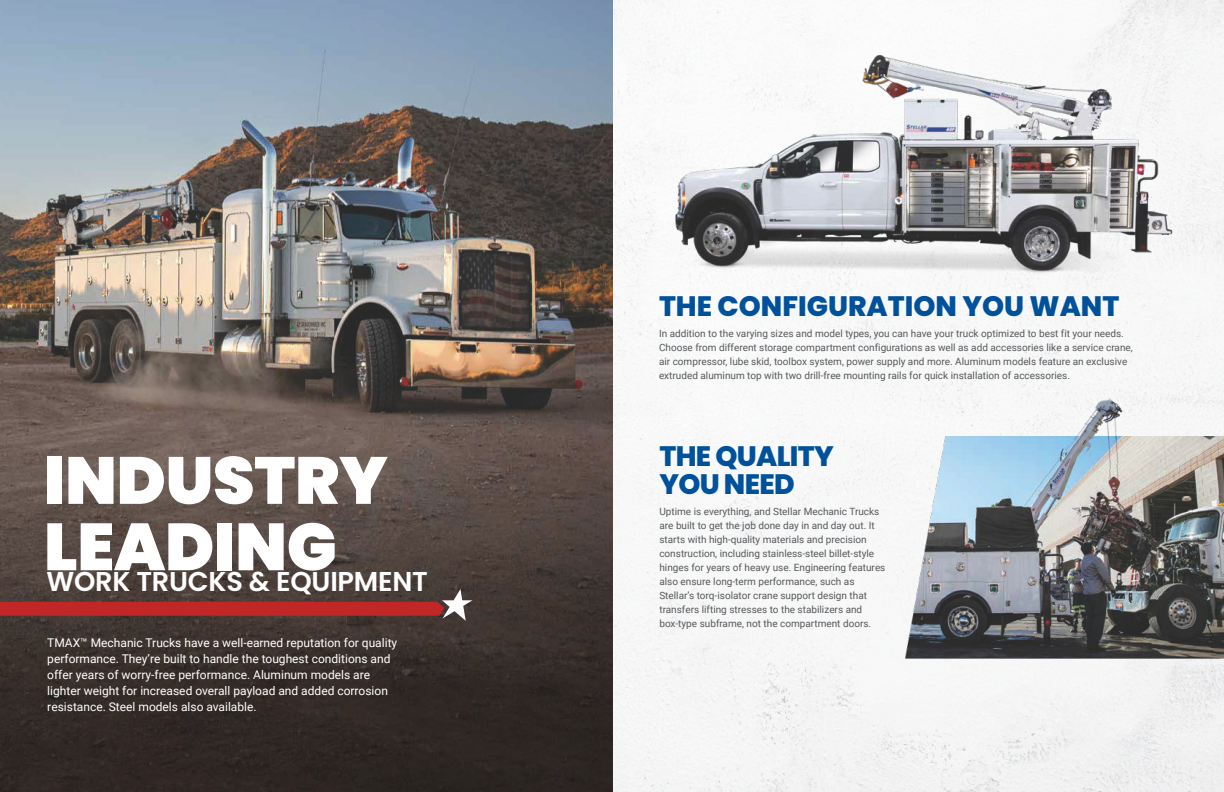
<style>
.page{position:relative;width:1224px;height:792px;background:#fff}
.page>*{position:absolute;margin:0;border:0;box-sizing:border-box;transform-origin:0 0}
.t1{font:900 66.4px/66.4px "Poppins";letter-spacing:-.005em;color:#fff}
.t2{font:800 28.1px "Poppins";color:#00519b}
.t3{font:800 28.1px/28.1px "Poppins";letter-spacing:-.025em;color:#00519b}
.t4{font:600 27.2px "Poppins";letter-spacing:-.01em;color:#fff}
.t5{font:12px/16px "Roboto";color:#fff}
.t6{font:10px/14px "Roboto";color:#57585b}
</style>
<div class="page">
<img style="left:612px;top:0;width:612px;height:792px">
<img style="left:0;top:0;width:612px;height:387px">
<img style="left:0;top:387px;width:612px;height:405px">
<img style="left:642px;top:279px;width:540px;height:36px">
<img style="left:642px;top:27px;width:540px;height:252px">
<svg style="left:0;top:589px;width:473px;height:32px;background:#7d3734"></svg>
<img style="left:905px;top:437px;width:319px;height:222px">
<img style="left:1039px;top:391px;width:108px;height:49px">
<h1 class="t1" style="left:44px;top:448px;width:345px">INDUSTRY<br>LEADING</h1>
<h3 class="t4" style="left:46px;top:566px;width:383px">WORK TRUCKS &amp; EQUIPMENT</h3>
<p class="t5" style="left:47px;top:634px;width:351px">TMAX™ Mechanic Trucks have a well-earned reputation for quality performance. They’re built to handle the toughest conditions and offer years of worry-free performance. Aluminum models are lighter weight for increased overall payload and added corrosion resistance. Steel models also available.</p>
<h2 class="t2" style="left:659px;top:289px;width:462px">THE CONFIGURATION YOU WANT</h2>
<p class="t6" style="left:659px;top:326px;width:475px">In addition to the varying sizes and model types, you can have your truck optimized to best fit your needs.<br>Choose from different storage compartment configurations as well as add accessories like a service crane, air compressor, lube skid, toolbox system, power supply and more. Aluminum models feature an exclusive extruded aluminum top with two drill-free mounting rails for quick installation of accessories.</p>
<h2 class="t3" style="left:659px;top:442px;width:176px">THE QUALITY<br>YOU NEED</h2>
<p class="t6" style="left:659px;top:504px;width:228px">Uptime is everything, and Stellar Mechanic Trucks are built to get the job done day in and day out. It starts with high-quality materials and precision construction, including stainless-steel billet-style hinges for years of heavy use. Engineering features also ensure long-term performance, such as Stellar’s torq-isolator crane support design that transfers lifting stresses to the stabilizers and box-type subframe, not the compartment doors.</p>
</div>
